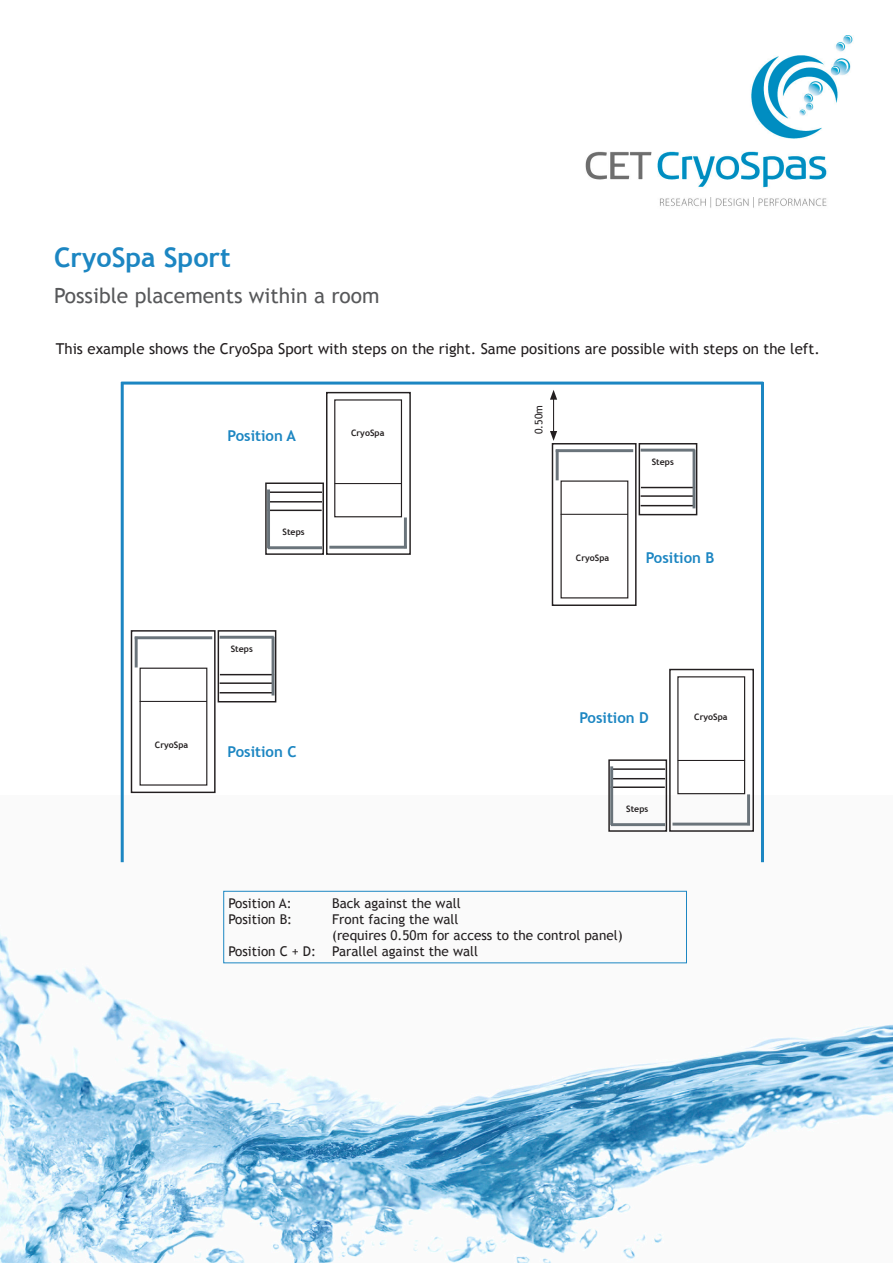
<style>
.page{position:relative;width:893px;height:1263px;background:#fff}
.page>*{position:absolute;margin:0;border:0;box-sizing:border-box;transform-origin:0 0}
.t1{font:700 27px "Trebuchet MS";color:#1c86c2}
.t2{font:21px "Trebuchet MS";color:#57585a}
.t3{font:15px "Trebuchet MS";color:#231f20}
.t4{font:700 15px "Trebuchet MS";color:#1c86c2}
.t5{font:13.5px "Trebuchet MS";color:#231f20}
.t6{font:10.5px "Trebuchet MS";color:#231f20}
.t7{font:700 8.85px "Trebuchet MS";color:#231f20}
</style>
<div class="page">
<img style="left:0;top:795px;width:893px;height:468px">
<img style="left:585px;top:35px;width:268px;height:173px">
<hr style="left:121px;top:382px;width:642px;height:3px;background:#1c86c2">
<div style="left:131px;top:630px;width:85px;height:163px;border:1px solid #231f20"></div>
<div style="left:218px;top:630px;width:58px;height:72px;border:1px solid #231f20"></div>
<hr style="left:220px;top:692px;width:54px;height:1px;background:#231f20">
<hr style="left:220px;top:682px;width:54px;height:2px;background:#231f20">
<hr style="left:220px;top:674px;width:54px;height:1px;background:#231f20">
<hr style="left:220px;top:636px;width:54px;height:3px;background:#6a747b">
<hr style="left:135px;top:636px;width:77px;height:3px;background:#6a747b">
<hr style="left:135px;top:637px;width:3px;height:30px;background:#6a747b">
<div style="left:140px;top:668px;width:67px;height:118px;border:1px solid #231f20"></div>
<hr style="left:272px;top:637px;width:2px;height:58px;background:#6a747b">
<hr style="left:140px;top:701px;width:67px;height:1px;background:#231f20">
<div style="left:552px;top:443px;width:85px;height:163px;border:1px solid #231f20"></div>
<div style="left:639px;top:443px;width:58px;height:72px;border:1px solid #231f20"></div>
<hr style="left:641px;top:505px;width:54px;height:1px;background:#231f20">
<hr style="left:641px;top:495px;width:54px;height:2px;background:#231f20">
<hr style="left:641px;top:487px;width:54px;height:1px;background:#231f20">
<hr style="left:641px;top:449px;width:54px;height:3px;background:#6a747b">
<hr style="left:556px;top:449px;width:77px;height:3px;background:#6a747b">
<hr style="left:556px;top:450px;width:3px;height:30px;background:#6a747b">
<div style="left:560px;top:480px;width:68px;height:118px;border:1px solid #231f20"></div>
<hr style="left:693px;top:450px;width:2px;height:58px;background:#6a747b">
<hr style="left:561px;top:514px;width:67px;height:1px;background:#231f20">
<div style="left:326px;top:392px;width:85px;height:163px;border:1px solid #231f20"></div>
<div style="left:265px;top:482px;width:59px;height:73px;border:1px solid #231f20"></div>
<hr style="left:268px;top:491px;width:54px;height:2px;background:#231f20">
<hr style="left:268px;top:501px;width:54px;height:1px;background:#231f20">
<hr style="left:267px;top:510px;width:55px;height:1px;background:#231f20">
<hr style="left:268px;top:546px;width:54px;height:3px;background:#6a747b">
<hr style="left:329px;top:546px;width:78px;height:3px;background:#6a747b">
<hr style="left:404px;top:517px;width:3px;height:31px;background:#6a747b">
<div style="left:334px;top:399px;width:68px;height:118px;border:1px solid #231f20"></div>
<hr style="left:267px;top:489px;width:3px;height:59px;background:#6a747b">
<hr style="left:335px;top:483px;width:67px;height:1px;background:#231f20">
<div style="left:669px;top:669px;width:85px;height:163px;border:1px solid #231f20"></div>
<div style="left:608px;top:759px;width:59px;height:73px;border:1px solid #231f20"></div>
<hr style="left:611px;top:768px;width:54px;height:2px;background:#231f20">
<hr style="left:611px;top:778px;width:54px;height:1px;background:#231f20">
<hr style="left:611px;top:786px;width:54px;height:2px;background:#231f20">
<hr style="left:611px;top:823px;width:54px;height:3px;background:#6a747b">
<hr style="left:672px;top:823px;width:78px;height:2px;background:#6a747b">
<hr style="left:747px;top:794px;width:3px;height:31px;background:#6a747b">
<div style="left:677px;top:676px;width:68px;height:118px;border:1px solid #231f20"></div>
<hr style="left:610px;top:766px;width:3px;height:59px;background:#6a747b">
<hr style="left:678px;top:760px;width:67px;height:1px;background:#231f20">
<hr style="left:553px;top:397px;width:1px;height:36px;background:#231f20">
<svg style="left:550px;top:390px;width:7px;height:10px"></svg>
<svg style="left:550px;top:431px;width:7px;height:10px"></svg>
<div style="left:223px;top:891px;width:464px;height:72px;border:1px solid #1c86c2"></div>
<hr style="left:121px;top:382px;width:3px;height:480px;background:#1c86c2">
<hr style="left:761px;top:382px;width:3px;height:480px;background:#1c86c2">
<h1 class="t1" style="left:54px;top:240px;width:178px">CryoSpa Sport</h1>
<h2 class="t2" style="left:54px;top:283px;width:327px">Possible placements within a room</h2>
<p class="t3" style="left:56px;top:340px;width:765px">This example shows the CryoSpa Sport with steps on the right. Same positions are possible with steps on the left.</p>
<p class="t7" style="left:155px;top:740px;width:35px">CryoSpa</p>
<p class="t4" style="left:228px;top:426px;width:70px">Position A</p>
<p class="t7" style="left:283px;top:526px;width:24px">Steps</p>
<p class="t7" style="left:231px;top:643px;width:24px">Steps</p>
<p class="t4" style="left:228px;top:742px;width:70px">Position C</p>
<p class="t7" style="left:351px;top:428px;width:35px">CryoSpa</p>
<p class="t6" style="left:533px;top:434px;width:31px;rotate:-90deg">0.50m</p>
<p class="t7" style="left:576px;top:553px;width:35px">CryoSpa</p>
<p class="t7" style="left:652px;top:456px;width:24px">Steps</p>
<p class="t4" style="left:646px;top:548px;width:70px">Position B</p>
<p class="t4" style="left:579px;top:708px;width:71px">Position D</p>
<p class="t7" style="left:626px;top:803px;width:24px">Steps</p>
<p class="t7" style="left:694px;top:711px;width:35px">CryoSpa</p>
<p class="t5" style="left:228px;top:895px;width:65px">Position A:</p>
<p class="t5" style="left:332px;top:895px;width:130px">Back against the wall</p>
<p class="t5" style="left:228px;top:911px;width:65px">Position B:</p>
<p class="t5" style="left:332px;top:911px;width:128px">Front facing the wall</p>
<p class="t5" style="left:332px;top:927px;width:292px">(requires 0.50m for access to the control panel)</p>
<p class="t5" style="left:228px;top:944px;width:251px">Position C + D: Parallel against the wall</p>
</div>
